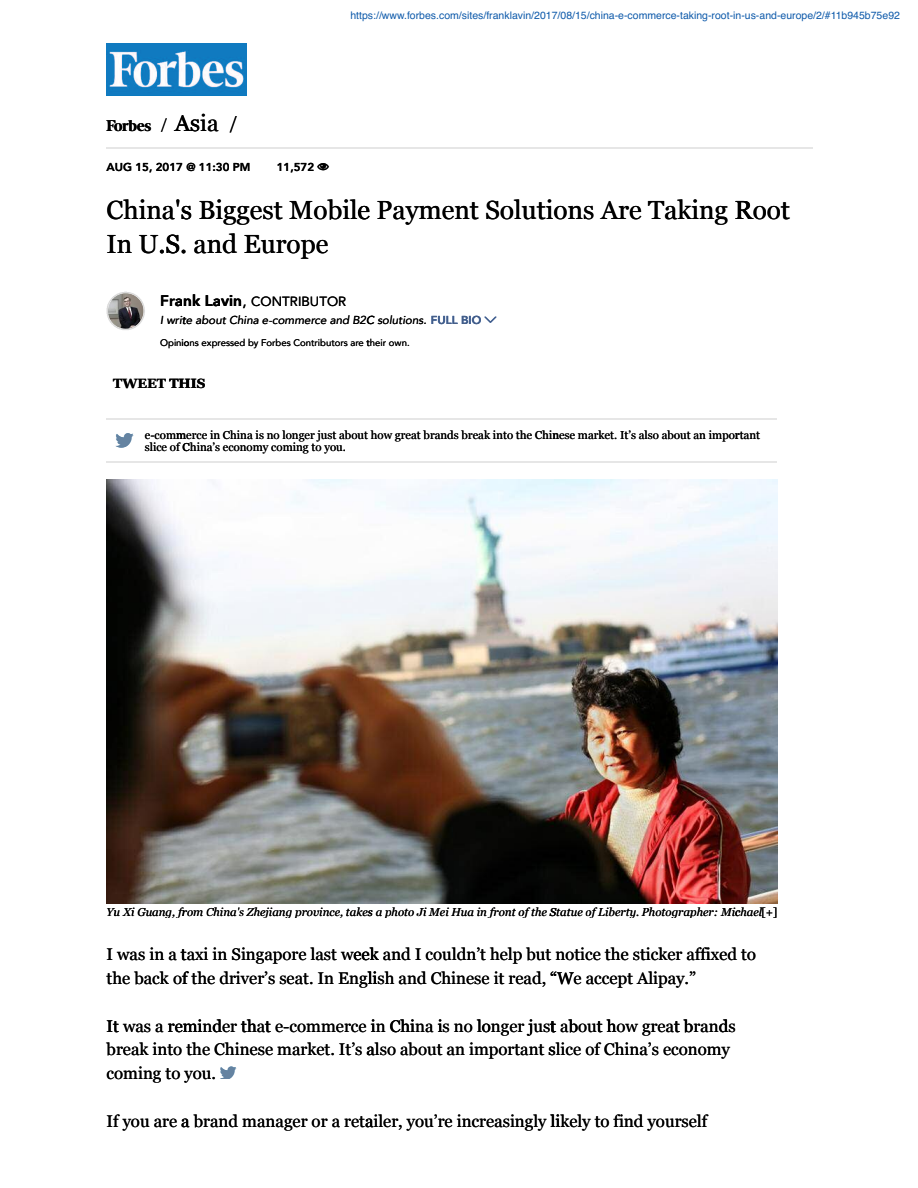
<style>
.page{position:relative;width:918px;height:1188px;background:#fff}
.page>*{position:absolute;margin:0;border:0;box-sizing:border-box;transform-origin:0 0}
.t1{font:26.25px/34px "Georgia";color:#000}
.t2{font:17.25px "Georgia";color:#000}
.t3{font:16.8px/23.5px "Georgia";color:#000}
.t4{font:800 15.3px "Avenir";color:#000}
.t5{font:14.4px "Georgia";color:#000}
.t6{font:13.35px "Avenir";color:#000}
.t7{font:700 13.35px "Georgia";color:#000}
.t8{font:italic 11.55px "Avenir";color:#000}
.t9{font:11.4px/12.9px "Georgia";color:#000}
.t10{font:italic 11.4px "Georgia";color:#000}
.t11{font:800 11.4px "Avenir";color:#000}
.t12{font:10.5px "Helvetica";color:#0e5aaa}
.t13{font:9.6px "Avenir";color:#000}
.s1{font-weight:800;font-size:15.3px}
.s2{font-size:15.3px}
.s3{font-weight:800;font-style:normal;color:#486087}
.s4{font-style:normal}
</style>
<div class="page">
<hr style="left:107px;top:148px;width:706px;height:1px;background:#e6e6e6">
<hr style="left:107px;top:418px;width:670px;height:2px;background:#e6e6e6">
<hr style="left:107px;top:462px;width:670px;height:1px;background:#e6e6e6">
<img style="left:107px;top:480px;width:670px;height:423px">
<svg style="left:107px;top:292px;width:38px;height:38px"></svg>
<img style="left:106px;top:44px;width:141px;height:51px">
<p class="t12" style="left:350px;top:10px;width:551px">https://www.forbes.com/sites/franklavin/2017/08/15/china-e-commerce-taking-root-in-us-and-europe/2/#11b945b75e92</p>
<p class="t5" style="left:161px;top:116px;width:8px">/</p>
<p class="t2" style="left:229px;top:113px;width:10px">/</p>
<p class="t11" style="left:107px;top:160px;width:145px">AUG 15, 2017 @ 11:30 PM</p>
<p class="t11" style="left:277px;top:160px;width:39px">11,572</p>
<h1 class="t1" style="left:107px;top:193px;width:685px">China's Biggest Mobile Payment Solutions Are Taking Root<br>In U.S. and Europe</h1>
<p class="t6" style="left:175px;top:292px;width:173px"><span class="s1">ank Lavin</span><span class="s2">,</span> CONTRIBUTOR</p>
<p class="t4" style="left:160px;top:291px;width:16px">Fr</p>
<p class="t8" style="left:160px;top:312px;width:323px">I write about China e-commerce and B2C solutions. <span class="s3">FULL BIO</span></p>
<p class="t13" style="left:160px;top:336px;width:251px">Opinions expressed by Forbes Contributors are their own.</p>
<p class="t7" style="left:113px;top:375px;width:94px">TWEET THIS</p>
<p class="t9" style="left:145px;top:428px;width:617px">e-commerce in China is no longer just about how great brands break into the Chinese market. It’s also about an important slice of China’s economy coming to you.</p>
<p class="t10" style="left:107px;top:905px;width:672px">Yu Xi Guang, from China's Zhejiang province, takes a photo Ji Mei Hua in front of the Statue of Liberty. Photographer: Michael<span class="s4">[+]</span></p>
<p class="t3" style="left:353px;top:942px;width:404px">eek and I couldn’t help but notice the sticker affixed to</p>
<p class="t3" style="left:107px;top:942px;width:591px">I was in a taxi in Singapore last w e<br>the back of the driver’s seat. In English and Chinese it read, “We accept Alipay.”</p>
<p class="t3" style="left:107px;top:1014px;width:631px">It was a reminder that e-commerce in China is no longer just about how great brands break into the Chinese market. It’s also about an important slice of China’s economy coming to you.</p>
<p class="t3" style="left:107px;top:1109px;width:602px">If you are a brand manager or a retailer, you’re increasingly likely to find yourself</p>
</div>
